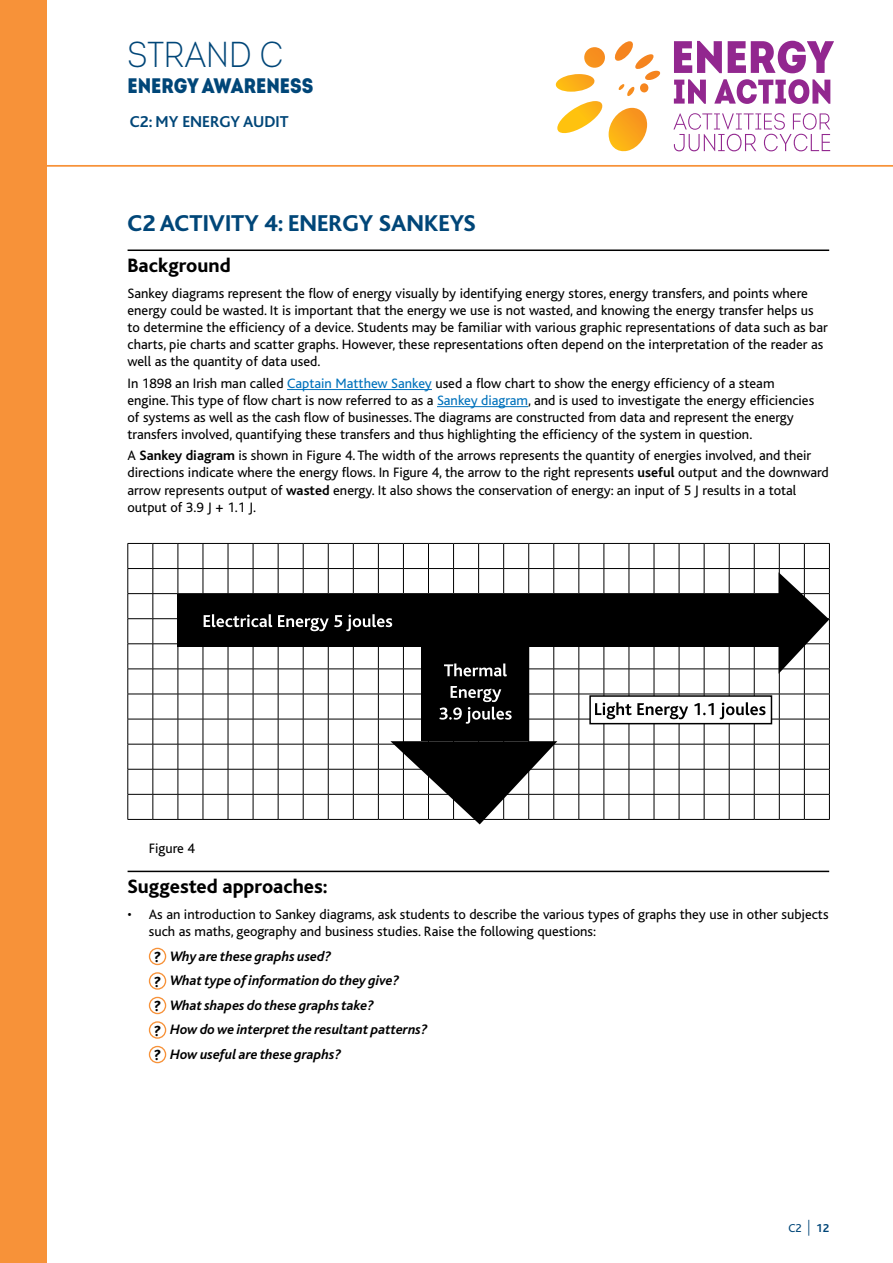
<style>
.page{position:relative;width:893px;height:1263px;background:#fff}
.page>*{position:absolute;margin:0;border:0;box-sizing:border-box;transform-origin:0 0}
.t1{font:36px "Intro Cond Light Free";color:#004678}
.t2{font:800 24px "Bliss";color:#004678}
.t3{font:21px "Intro Cond Black Free";color:#004678}
.t4{font:800 20.25px "Bliss";color:#000}
.t5{font:700 16.5px "Bliss";color:#004678}
.t6{font:14.25px/17.1px "Bliss";color:#000}
.t7{font:italic 700 14.25px/24.5px "Bliss";color:#000}
.t8{font:12px "Bliss";color:#004678}
.s1{color:#0072bc}
.s2{font-weight:700}
.s3{font-weight:800;font-style:normal;font-size:15.15px}
.s4{font-weight:300;font-size:15.6px}
</style>
<div class="page">
<hr style="left:0;top:165px;width:893px;height:2px;background:#f79239">
<div style="left:0;top:0;width:47px;height:1263px;background:#f79239"></div>
<svg style="left:673px;top:113px;width:157px;height:38px"></svg>
<svg style="left:674px;top:41px;width:48px;height:32px"></svg>
<svg style="left:728px;top:41px;width:106px;height:32px"></svg>
<svg style="left:674px;top:79px;width:32px;height:25px"></svg>
<svg style="left:714px;top:79px;width:116px;height:25px"></svg>
<svg style="left:555px;top:41px;width:105px;height:111px"></svg>
<hr style="left:128px;top:249px;width:701px;height:2px;background:#000">
<hr style="left:287px;top:389px;width:145px;height:1px;background:#0072bc">
<hr style="left:437px;top:406px;width:91px;height:1px;background:#0072bc">
<hr style="left:128px;top:871px;width:701px;height:1px;background:#000">
<div style="left:149px;top:948px;width:17px;height:17px;border:1px solid #f79239;border-radius:50%"></div>
<div style="left:149px;top:972px;width:17px;height:18px;border:1px solid #f79239;border-radius:50%"></div>
<div style="left:149px;top:997px;width:17px;height:17px;border:1px solid #f79239;border-radius:50%"></div>
<div style="left:149px;top:1021px;width:17px;height:18px;border:1px solid #f79239;border-radius:50%"></div>
<div style="left:149px;top:1046px;width:17px;height:17px;border:1px solid #f79239;border-radius:50%"></div>
<svg style="left:128px;top:543px;width:702px;height:281px"></svg>
<h1 class="t1" style="left:128px;top:33px;width:157px">STRAND C</h1>
<h3 class="t3" style="left:128px;top:71px;width:187px">ENERGY AWARENESS</h3>
<p class="t5" style="left:130px;top:113px;width:160px">C2: MY ENERGY AUDIT</p>
<h2 class="t2" style="left:128px;top:211px;width:350px">C2 ACTIVITY 4: ENERGY SANKEYS</h2>
<h3 class="t4" style="left:128px;top:255px;width:105px">Background</h3>
<p class="t6" style="left:128px;top:285px;width:702px">Sankey diagrams represent the flow of energy visually by identifying energy stores, energy transfers, and points where energy could be wasted. It is important that the energy we use is not wasted, and knowing the energy transfer helps us to determine the efficiency of a device. Students may be familiar with various graphic representations of data such as bar charts, pie charts and scatter graphs. However, these representations often depend on the interpretation of the reader as well as the quantity of data used.</p>
<p class="t6" style="left:128px;top:375px;width:688px">In 1898 an Irish man called <span class="s1">Captain Matthew Sankey</span> used a flow chart to show the energy efficiency of a steam engine. This type of flow chart is now referred to as a <span class="s1">Sankey diagram</span>, and is used to investigate the energy efficiencies of systems as well as the cash flow of businesses. The diagrams are constructed from data and represent the energy transfers involved, quantifying these transfers and thus highlighting the efficiency of the system in question.</p>
<p class="t6" style="left:128px;top:447px;width:703px">A <span class="s2">Sankey diagram</span> is shown in Figure 4. The width of the arrows represents the quantity of energies involved, and their directions indicate where the energy flows. In Figure 4, the arrow to the right represents <span class="s2">useful</span> output and the downward arrow represents output of <span class="s2">wasted</span> energy. It also shows the conservation of energy: an input of 5 J results in a total output of 3.9 J + 1.1 J.</p>
<p class="t6" style="left:149px;top:840px;width:48px">Figure 4</p>
<h3 class="t4" style="left:128px;top:876px;width:202px">Suggested approaches:</h3>
<p class="t6" style="left:149px;top:906px;width:681px;text-indent:-21px">• As an introduction to Sankey diagrams, ask students to describe the various types of graphs they use in other subjects such as maths, geography and business studies. Raise the following questions:</p>
<p class="t7" style="left:154px;top:944px;width:275px"><span class="s3">?</span> Why are these graphs used?<br><span class="s3">?</span> What type ofinformation do they give?<br><span class="s3">?</span> What shapes do these graphs take?<br><span class="s3">?</span> How do we interpret the resultant patterns? <span class="s3">?</span> How useful are these graphs?</p>
<p class="t8" style="left:788px;top:1221px;width:42px">C2 <span class="s4">|</span> <span class="s2">12</span></p>
</div>
